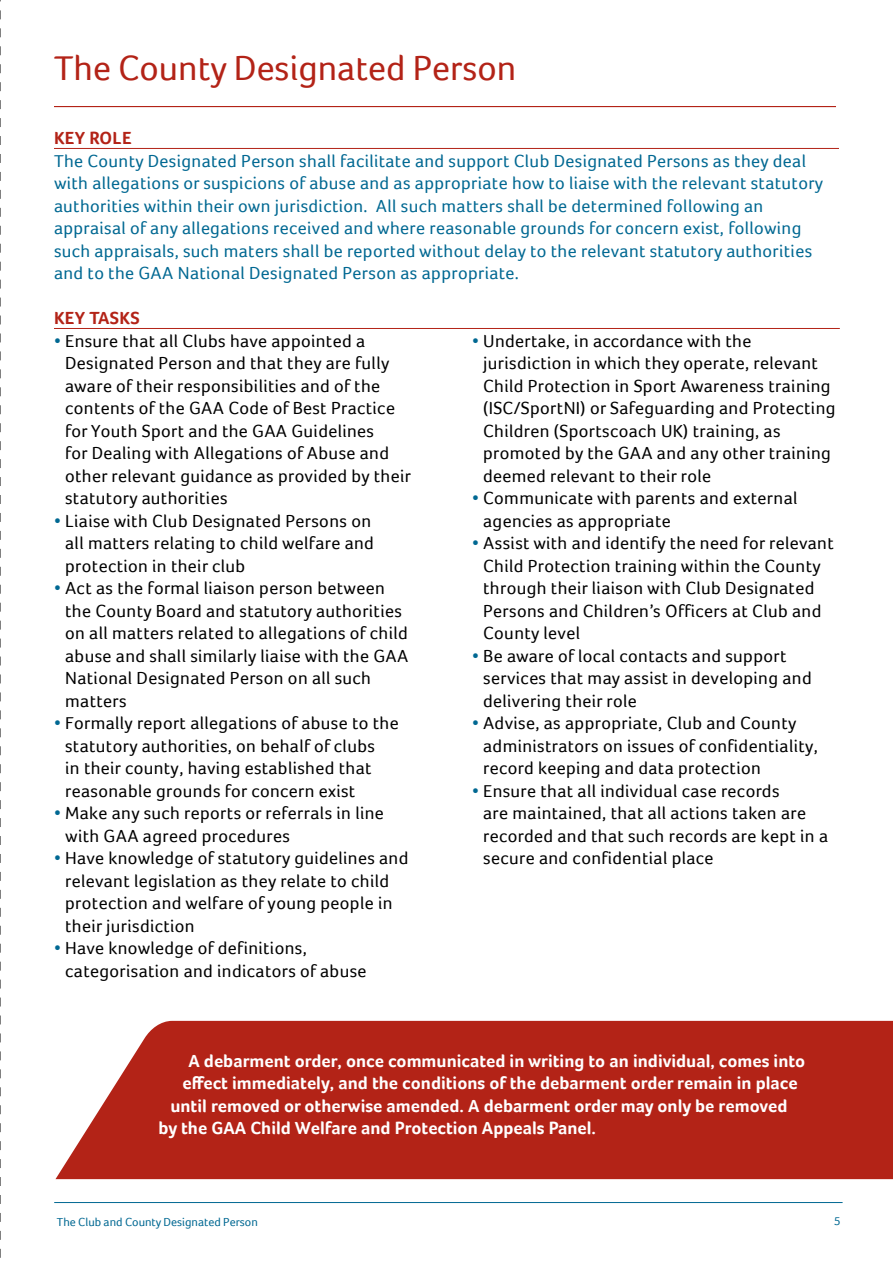
<style>
.page{position:relative;width:893px;height:1263px;background:#fff}
.page>*{position:absolute;margin:0;border:0;box-sizing:border-box;transform-origin:0 0}
.t1{font:36px "Foco";color:#b32317}
.t2{font:18px/22.5px "Foco";letter-spacing:.02em;color:#000}
.t3{font:18px/22.5px "Foco";letter-spacing:.02em;color:#006892}
.t4{font:700 18px "Foco";color:#fff}
.t5{font:700 18px "Foco";letter-spacing:.02em;color:#b32317}
.t6{font:12px "Foco";color:#006892}
.s1{color:#006892}
</style>
<div class="page">
<hr style="left:54px;top:1202px;width:789px;height:1px;background:#006892">
<hr style="left:54px;top:328px;width:786px;height:1px;background:#b32317">
<hr style="left:54px;top:148px;width:785px;height:1px;background:#b32317">
<hr style="left:54px;top:106px;width:782px;height:1px;background:#b32317">
<div style="left:56px;top:1021px;width:837px;height:158px;background:#b32317"></div>
<svg style="left:0;top:0;width:1px;height:1258px"></svg>
<h1 class="t1" style="left:54px;top:47px;width:464px">The County Designated Person</h1>
<p class="t5" style="left:54px;top:127px;width:79px">Key Role</p>
<p class="t3" style="left:54px;top:149px;width:771px">The County Designated Person shall facilitate and support Club Designated Persons as they deal with allegations or suspicions of abuse and as appropriate how to liaise with the relevant statutory authorities within their own jurisdiction. All such matters shall be determined following an appraisal of any allegations received and where reasonable grounds for concern exist, following such appraisals, such maters shall be reported without delay to the relevant statutory authorities and to the GAA National Designated Person as appropriate.</p>
<p class="t5" style="left:54px;top:307px;width:87px">Key tasks</p>
<p class="t2" style="left:65px;top:329px;width:347px;text-indent:-11px"><span class="s1">•</span> Ensure that all Clubs have appointed a Designated Person and that they are fully aware of their responsibilities and of the contents of the GAA Code of Best Practice for Youth Sport and the GAA Guidelines<br>for Dealing with Allegations of Abuse and other relevant guidance as provided by their statutory authorities</p>
<p class="t2" style="left:65px;top:509px;width:310px;text-indent:-11px"><span class="s1">•</span> Liaise with Club Designated Persons on all matters relating to child welfare and protection in their club</p>
<p class="t2" style="left:65px;top:577px;width:345px;text-indent:-11px"><span class="s1">•</span> Act as the formal liaison person between the County Board and statutory authorities on all matters related to allegations of child abuse and shall similarly liaise with the GAA National Designated Person on all such matters</p>
<p class="t2" style="left:65px;top:712px;width:335px;text-indent:-11px"><span class="s1">•</span> Formally report allegations of abuse to the statutory authorities, on behalf of clubs<br>in their county, having established that reasonable grounds for concern exist</p>
<p class="t2" style="left:65px;top:802px;width:320px;text-indent:-11px"><span class="s1">•</span> Make any such reports or referrals in line with GAA agreed procedures</p>
<p class="t2" style="left:65px;top:847px;width:345px;text-indent:-11px"><span class="s1">•</span> Have knowledge of statutory guidelines and relevant legislation as they relate to child protection and welfare of young people in their jurisdiction</p>
<p class="t2" style="left:65px;top:937px;width:303px;text-indent:-11px"><span class="s1">•</span> Have knowledge of definitions, categorisation and indicators of abuse</p>
<p class="t2" style="left:483px;top:329px;width:354px;text-indent:-11px"><span class="s1">•</span> U ndertake, in accordance with the jurisdiction in which they operate, relevant Child Protection in Sport Awareness training (ISC/SportNI) or Safeguarding and Protecting Children (Sportscoach UK) training, as promoted by the GAA and any other training deemed relevant to their role</p>
<p class="t2" style="left:483px;top:487px;width:316px;text-indent:-11px"><span class="s1">•</span> Communicate with parents and external agencies as appropriate</p>
<p class="t2" style="left:483px;top:532px;width:352px;text-indent:-11px"><span class="s1">•</span> Assist with and identify the need for relevant Child Protection training within the County through their liaison with Club Designated Persons and Children’s Officers at Club and County level</p>
<p class="t2" style="left:483px;top:644px;width:330px;text-indent:-11px"><span class="s1">•</span> Be aware of local contacts and support services that may assist in developing and delivering their role</p>
<p class="t2" style="left:483px;top:712px;width:336px;text-indent:-11px"><span class="s1">•</span> Advise, as appropriate, Club and County administrators on issues of confidentiality, record keeping and data protection</p>
<p class="t2" style="left:483px;top:779px;width:346px;text-indent:-11px"><span class="s1">•</span> Ensure that all individual case records<br>are maintained, that all actions taken are recorded and that such records are kept in a secure and confidential place</p>
<p class="t4" style="left:188px;top:1050px;width:618px">A debarment order, once communicated in writing to an individual, comes into</p>
<p class="t4" style="left:182px;top:1072px;width:617px">effect immediately, and the conditions of the debarment order remain in place</p>
<p class="t4" style="left:170px;top:1095px;width:619px">until removed or otherwise amended. A debarment order may only be removed</p>
<p class="t4" style="left:158px;top:1117px;width:439px">by the GAA Child Welfare and Protection Appeals Panel.</p>
<p class="t6" style="left:57px;top:1215px;width:202px">The Club and County Designated Person</p>
<p class="t6" style="left:834px;top:1214px;width:8px">5</p>
</div>
